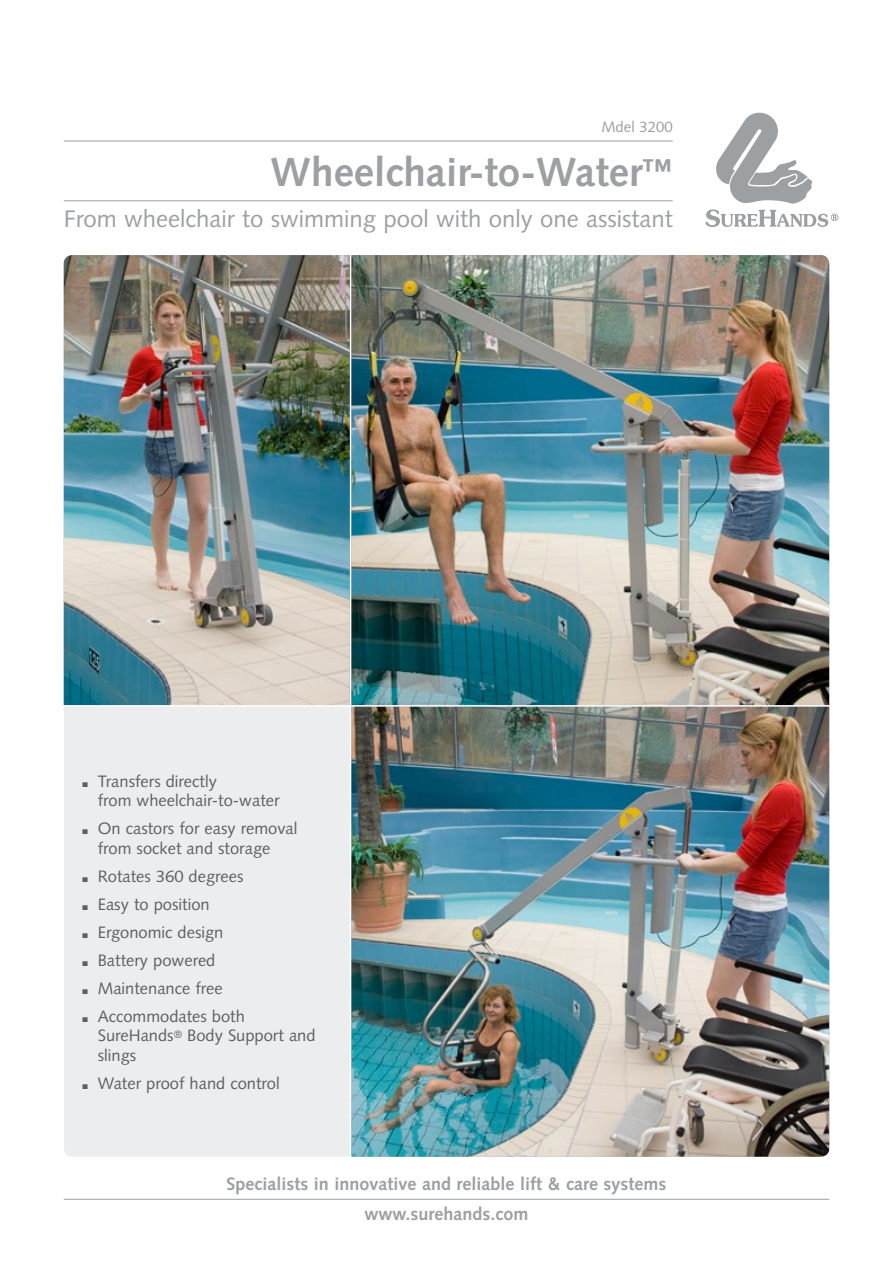
<style>
.page{position:relative;width:893px;height:1263px;background:#fff}
.page>*{position:absolute;margin:0;border:0;box-sizing:border-box;transform-origin:0 0}
.t1{font:700 40.5px "Syntax";color:#9ca0a3}
.t2{font:24px "Syntax";color:#9ca0a3}
.t3{font:700 18px/30px "Syntax";color:#9ca0a3;text-align:center}
.t4{font:16.5px/28px "Syntax";color:#5d5f60}
.t5{font:15px "Syntax";color:#9ca0a3}
.s1{font-size:30px}
.s2{font-weight:900;font-size:27px}
</style>
<div class="page">
<img style="left:351px;top:255px;width:478px;height:450px">
<img style="left:351px;top:707px;width:478px;height:450px">
<img style="left:64px;top:255px;width:286px;height:450px">
<hr style="left:64px;top:1199px;width:765px;height:1px;background:#9ca0a3">
<svg style="left:705px;top:113px;width:133px;height:114px"></svg>
<hr style="left:64px;top:141px;width:609px;height:1px;background:#9ca0a3">
<hr style="left:64px;top:200px;width:609px;height:1px;background:#9ca0a3">
<div style="left:64px;top:707px;width:286px;height:450px;background:#ecedee"></div>
<p class="t5" style="left:601px;top:118px;width:73px">Mdel 3200</p>
<h1 class="t1" style="left:271px;top:149px;width:404px">Wheelchair-to-Water<span class="s1">™</span></h1>
<h2 class="t2" style="left:64px;top:204px;width:610px">From wheelchair to swimming pool with only one assistant</h2>
<p class="t4" style="left:98px;top:771px;width:183px;line-height:19.5px;text-indent:-17px"><span class="s2">.</span> Transfers directly<br>from wheelchair-to-water</p>
<p class="t4" style="left:98px;top:819px;width:201px;line-height:19.5px;text-indent:-17px"><span class="s2">.</span> On castors for easy removal from socket and storage</p>
<p class="t4" style="left:81px;top:862px;width:166px"><span class="s2">.</span> Rotates 360 degrees <span class="s2">.</span> Easy to position<br><span class="s2">.</span> Ergonomic design<br><span class="s2">.</span> Battery powered<br><span class="s2">.</span> Maintenance free<br><span class="s2">.</span> Accommodates both</p>
<p class="t4" style="left:98px;top:1026px;width:219px;line-height:19.5px">SureHands<sup>®</sup> Body Support and slings</p>
<p class="t4" style="left:81px;top:1069px;width:200px"><span class="s2">.</span> Water proof hand control</p>
<p class="t3" style="left:226px;top:1169px;width:441px">Specialists in innovative and reliable lift &amp; care systems www.surehands.com</p>
</div>
